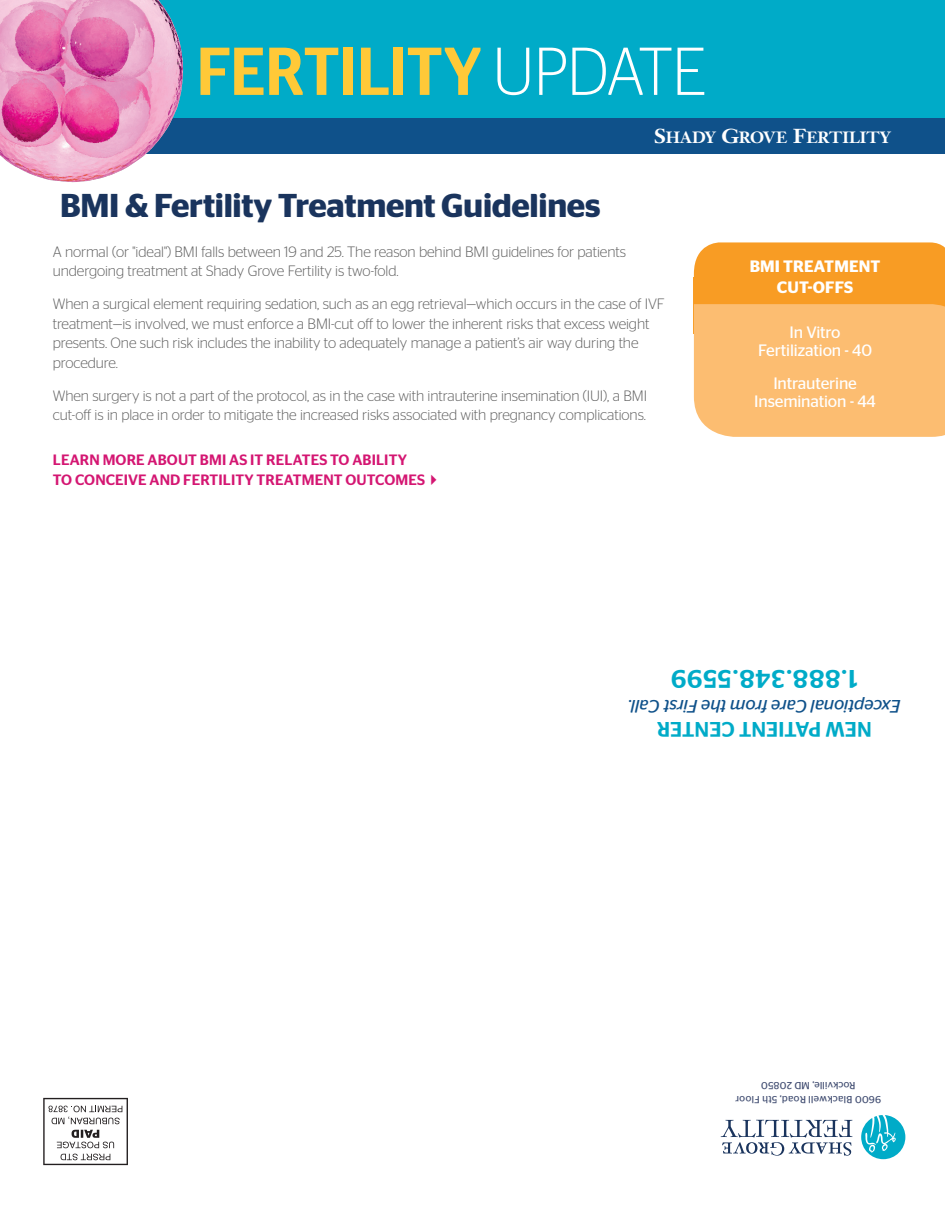
<style>
.page{position:relative;width:945px;height:1215px;background:#fff}
.page>*{position:absolute;margin:0;border:0;box-sizing:border-box;transform-origin:0 0}
.t1{font:500 67.5px "Stag Sans";letter-spacing:-.015em;color:#ffc938;scale:.92 1}
.t2{font:600 33px "Stag Sans";letter-spacing:-.01em;color:#1a345d}
.t3{font:500 25.5px "Stag Sans";letter-spacing:.035em;color:#00abc8}
.t4{font:500 21px "Stag Sans";letter-spacing:.01em;color:#00abc8}
.t5{font:italic 18px "Stag Sans";letter-spacing:-.01em;color:#0f518a}
.t6{font:16.5px/18px "Stag Sans";letter-spacing:-.01em;color:#fff;text-align:center}
.t7{font:600 16.5px/21px "Stag Sans";letter-spacing:.01em;color:#fff;text-align:center}
.t8{font:700 16.05px "Janson Text LT Std";color:#fff}
.t9{font:300 15px/19.5px "Stag Sans";letter-spacing:-.005em;color:#5f5f5f}
.t10{font:500 15px/19.5px "Stag Sans";letter-spacing:.01em;color:#d41672}
.t11{font:10.2px/14.1px "Stag Sans";letter-spacing:.025em;color:#424e72;text-align:center}
.s1{font-weight:300;color:#fff}
.s2{font-size:19.95px}
</style>
<div class="page">
<svg style="left:721px;top:1120px;width:131px;height:36px"></svg>
<svg style="left:861px;top:1115px;width:44px;height:44px"></svg>
<svg style="left:43px;top:1098px;width:85px;height:67px"></svg>
<div style="left:4px;top:0;width:941px;height:128px;background:#00abc8"></div>
<div style="left:0;top:118px;width:945px;height:35px;background:#0f518a"></div>
<img style="left:0;top:0;width:183px;height:182px">
<div style="left:694px;top:277px;width:251px;height:57px;background:#f89c24"></div>
<div style="left:694px;top:304px;width:251px;height:133px;background:#fcbd71"></div>
<div style="left:694px;top:242px;width:251px;height:35px;background:#f89c24"></div>
<h1 class="t1" style="left:197px;top:32px;width:556px">FERTILITY <span class="s1">UPDATE</span></h1>
<p class="t8" style="left:654px;top:127px;width:238px"><span class="s2">S</span>HADY <span class="s2">G</span>ROVE <span class="s2">F</span>ERTILITY</p>
<h2 class="t2" style="left:60px;top:186px;width:542px">BMI &amp; Fertility Treatment Guidelines</h2>
<p class="t9" style="left:53px;top:241px;width:575px">A normal (or "ideal") BMI falls between 19 and 25. The reason behind BMI guidelines for patients undergoing treatment at Shady Grove Fertility is two-fold.</p>
<p class="t9" style="left:53px;top:294px;width:614px">When a surgical element requiring sedation, such as an egg retrieval—which occurs in the case of IVF treatment—is involved, we must enforce a BMI-cut off to lower the inherent risks that excess weight presents. One such risk includes the inability to adequately manage a patient’s air way during the procedure.</p>
<p class="t9" style="left:53px;top:385px;width:596px">When surgery is not a part of the protocol, as in the case with intrauterine insemination (IUI), a BMI cut-off is in place in order to mitigate the increased risks associated with pregnancy complications.</p>
<p class="t10" style="left:53px;top:450px;width:390px">LEARN MORE ABOUT BMI AS IT RELATES TO ABILITY<br>TO CONCEIVE AND FERTILITY TREATMENT OUTCOMES✔</p>
<p class="t7" style="left:750px;top:256px;width:132px">BMI TREATMENT<br>CUT-OFFS</p>
<p class="t6" style="left:758px;top:323px;width:115px">In Vitro<br>Fertilization - 40</p>
<p class="t6" style="left:754px;top:374px;width:123px">Intrauterine<br>Insemination - 44</p>
<h3 class="t3" style="left:858px;top:693px;width:188px;rotate:-180deg">1.888.348.5599</h3>
<p class="t5" style="left:901px;top:717px;width:275px;rotate:-180deg">Exceptional Care from the First Call.</p>
<h3 class="t4" style="left:872px;top:741px;width:217px;rotate:-180deg">NEW PATIENT CENTER</h3>
<p class="t11" style="left:881px;top:1107px;width:147px;rotate:-180deg">9600 Blackwell Road, 5th Floor<br>Rockville, MD 20850</p>
</div>
